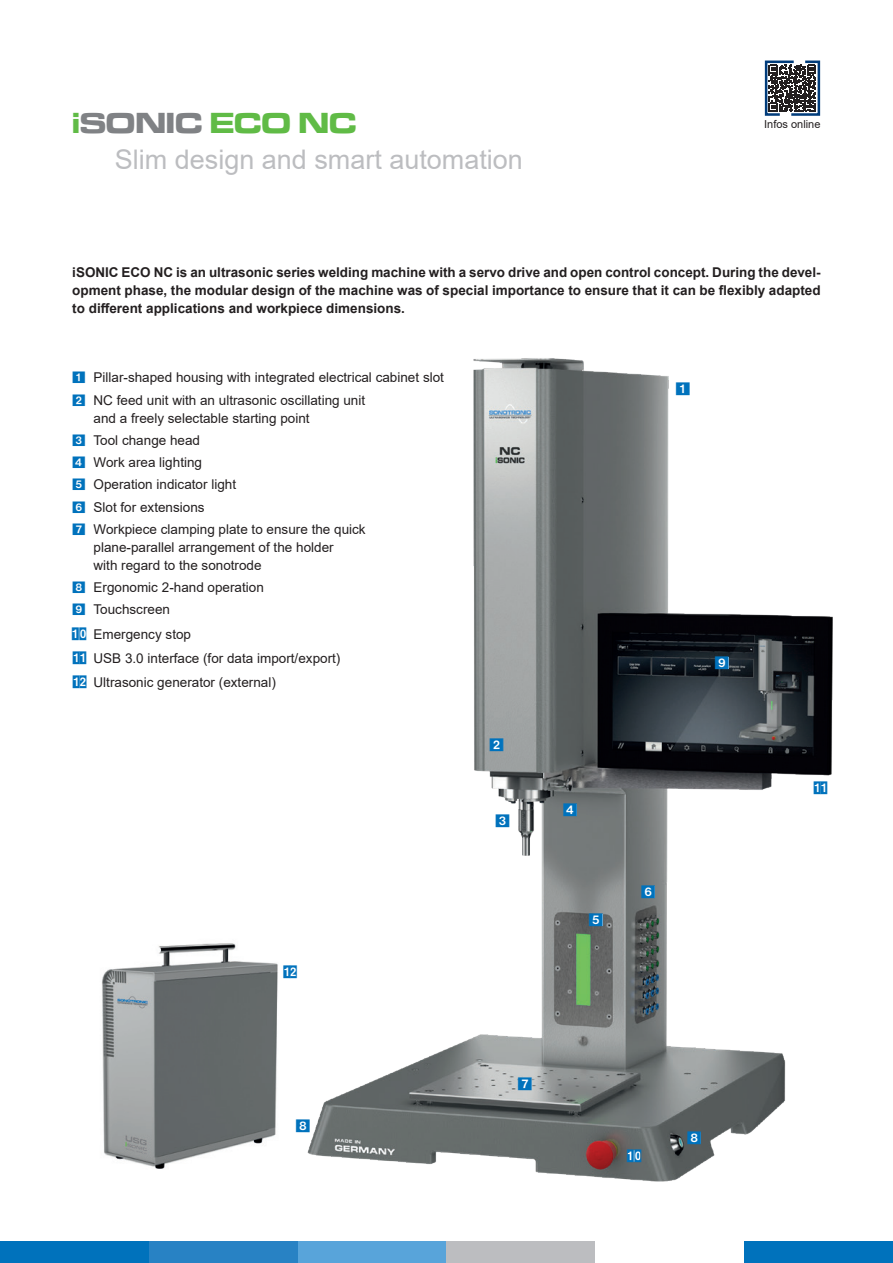
<style>
.page{position:relative;width:893px;height:1263px;background:#fff}
.page>*{position:absolute;margin:0;border:0;box-sizing:border-box;transform-origin:0 0}
.t1{font:700 expanded 30px "Microgramma Com";color:#60bb46}
.t2{font:27px "Arial";color:#bcbdc0}
.t3{font:15px "Bundesbahn Pi One";color:#0072bc}
.t4{font:13.5px/22.2px "Arial";color:#231f20}
.t5{font:700 13.5px/18px "Arial";color:#231f20;text-align:justify}
.t6{font:10.95px "Arial";color:#231f20}
.s1{color:#808285}
.s2{font-family:"Bundesbahn Pi One";color:#0072bc}
.s3{font-family:"Bundesbahn Pi One";font-size:15px;color:#0072bc}
</style>
<div class="page">
<img style="left:102px;top:943px;width:176px;height:226px">
<img style="left:307px;top:358px;width:526px;height:824px">
<div style="left:677px;top:384px;width:12px;height:11px;background:#fff"></div>
<div style="left:490px;top:739px;width:13px;height:11px;background:#fff"></div>
<div style="left:688px;top:1132px;width:13px;height:11px;background:#fff"></div>
<div style="left:642px;top:887px;width:13px;height:11px;background:#fff"></div>
<div style="left:497px;top:815px;width:12px;height:12px;background:#fff"></div>
<div style="left:590px;top:914px;width:12px;height:12px;background:#fff"></div>
<div style="left:297px;top:1120px;width:12px;height:12px;background:#fff"></div>
<div style="left:564px;top:804px;width:13px;height:11px;background:#fff"></div>
<div style="left:519px;top:1078px;width:12px;height:11px;background:#fff"></div>
<div style="left:628px;top:1150px;width:12px;height:11px;background:#fff"></div>
<div style="left:716px;top:657px;width:12px;height:12px;background:#fff"></div>
<svg style="left:764px;top:60px;width:57px;height:56px"></svg>
<div style="left:0;top:1242px;width:149px;height:21px;background:#0072bc"></div>
<div style="left:149px;top:1242px;width:149px;height:21px;background:#2882c4"></div>
<div style="left:298px;top:1242px;width:148px;height:21px;background:#58a4da"></div>
<div style="left:446px;top:1242px;width:149px;height:21px;background:#bcbdc0"></div>
<div style="left:744px;top:1242px;width:149px;height:21px;background:#0072bc"></div>
<h1 class="t1" style="left:72px;top:102px;width:286px">i<span class="s1">SONIC</span> ECO NC</h1>
<h2 class="t2" style="left:115px;top:140px;width:410px">Slim design and smart automation</h2>
<p class="t6" style="left:764px;top:116px;width:58px">Infos online</p>
<p class="t5" style="left:72px;top:263px;width:750px">iSONIC ECO NC is an ultrasonic series welding machine with a servo drive and open control concept. During the devel&shy;opment phase, the modular design of the machine was of special importance to ensure that it can be flexibly adapted to different applications and workpiece dimensions.</p>
<p class="t4" style="left:72px;top:366px;width:373px"><span class="s2">1</span> Pillar-shaped housing with integrated electrical cabinet slot<br><span class="s2">2</span> NC feed unit with an ultrasonic oscillating unit</p>
<p class="t4" style="left:72px;top:407px;width:295px;text-indent:21px">and a freely selectable starting point<br><span class="s2">3</span> Tool change head<br><span class="s2">4</span> Work area lighting<br><span class="s2">5</span> Operation indicator light<br><span class="s2">6</span> Slot for extensions<br><span class="s2">7</span> Workpiece clamping plate to ensure the quick</p>
<p class="t4" style="left:94px;top:538px;width:242px;line-height:18px">plane-parallel arrangement of the holder with regard to the sonotrode</p>
<p class="t4" style="left:72px;top:576px;width:193px"><span class="s2">8</span> Ergonomic 2-hand operation<br><span class="s2">9</span> Touchscreen</p>
<p class="t4" style="left:72px;top:622px;width:270px;line-height:24.2px"><span class="s3">AP</span> Emergency stop<br><span class="s3">QQ</span> USB 3.0 interface (for data import/export)<br><span class="s3">QS</span> Ultrasonic generator (external)</p>
<p class="t3" style="left:283px;top:965px;width:16px">QS</p>
<p class="t3" style="left:295px;top:1119px;width:17px">8</p>
<p class="t3" style="left:676px;top:382px;width:16px">1</p>
<p class="t3" style="left:489px;top:738px;width:16px">2</p>
<p class="t3" style="left:495px;top:814px;width:16px">3</p>
<p class="t3" style="left:563px;top:803px;width:16px">4</p>
<p class="t3" style="left:588px;top:913px;width:16px">5</p>
<p class="t3" style="left:641px;top:885px;width:16px">6</p>
<p class="t3" style="left:714px;top:656px;width:16px">9</p>
<p class="t3" style="left:518px;top:1077px;width:17px">7</p>
<p class="t3" style="left:627px;top:1149px;width:15px">AP</p>
<p class="t3" style="left:687px;top:1131px;width:17px">8</p>
<p class="t3" style="left:813px;top:782px;width:15px">QQ</p>
</div>
